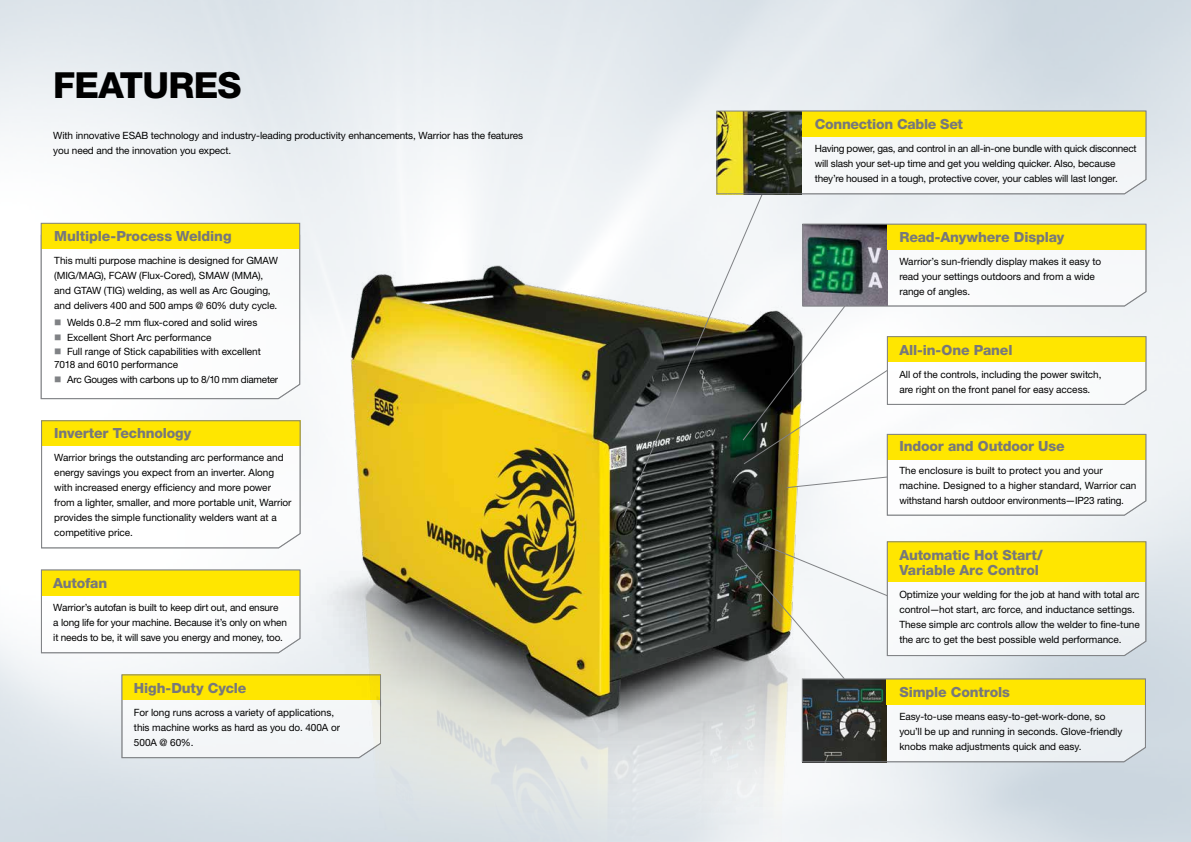
<style>
.page{position:relative;width:1191px;height:842px;background:#fff}
.page>*{position:absolute;margin:0;border:0;box-sizing:border-box;transform-origin:0 0}
.t1{font:800 36px "Helvetica Neue LT Pro";letter-spacing:-.02em;color:#000}
.t2{font:800 14px/15px "Helvetica Neue LT Pro";letter-spacing:-.01em;color:#77787b}
.t3{font:10px/15px "Helvetica Neue LT Pro";letter-spacing:-.005em;color:#000}
.t4{font:10px "Helvetica Neue LT Pro";letter-spacing:-.025em;color:#000}
.s1{color:#808285}
</style>
<div class="page">
<img style="left:0;top:0;width:1191px;height:842px">
<svg style="left:121px;top:674px;width:177px;height:84px"></svg>
<svg style="left:41px;top:569px;width:257px;height:84px"></svg>
<svg style="left:41px;top:420px;width:257px;height:128px"></svg>
<svg style="left:41px;top:223px;width:259px;height:176px"></svg>
<img style="left:298px;top:242px;width:577px;height:600px">
<svg style="left:622px;top:192px;width:141px;height:326px"></svg>
<svg style="left:742px;top:224px;width:404px;height:292px"></svg>
<svg style="left:716px;top:111px;width:430px;height:83px"></svg>
<svg style="left:736px;top:541px;width:410px;height:221px"></svg>
<h1 class="t1" style="left:53px;top:64px;width:190px">FEATURES</h1>
<p class="t3" style="left:53px;top:128px;width:471px">With innovative ESAB technology and industry-leading productivity enhancements, Warrior has the features you need and the innovation you expect.</p>
<h2 class="t2" style="left:54px;top:229px;width:179px">Multiple-Process Welding</h2>
<p class="t3" style="left:54px;top:253px;width:225px">This multi purpose machine is designed for GMAW (MIG/MAG), FCAW (Flux-Cored), SMAW (MMA), and GTAW (TIG) welding, as well as Arc Gouging, and delivers 400 and 500 amps @ 60% duty cycle.</p>
<p class="t3" style="left:54px;top:315px;width:204px"><span class="s1">■</span> Welds 0.8–2 mm flux-cored and solid wires</p>
<p class="t3" style="left:54px;top:329px;width:159px"><span class="s1">■</span> Excellent Short Arc performance</p>
<p class="t3" style="left:54px;top:345px;width:208px;line-height:13px"><span class="s1">■</span> Full range of Stick capabilities with excellent<br>7018 and 6010 performance</p>
<p class="t4" style="left:54px;top:374px;width:225px"><span class="s1">■</span> Arc Gouges with carbons up to 8/10 mm diameter</p>
<h2 class="t2" style="left:54px;top:425px;width:139px">Inverter Technology</h2>
<p class="t3" style="left:54px;top:450px;width:239px">Warrior brings the outstanding arc performance and energy savings you expect from an inverter. Along with increased energy efficiency and more power from a lighter, smaller, and more portable unit, Warrior provides the simple functionality welders want at a competitive price.</p>
<h2 class="t2" style="left:53px;top:575px;width:55px">Autofan</h2>
<p class="t3" style="left:53px;top:600px;width:235px">Warrior’s autofan is built to keep dirt out, and ensure<br>a long life for your machine. Because it’s only on when it needs to be, it will save you energy and money, too.</p>
<h2 class="t2" style="left:134px;top:680px;width:114px">High-Duty Cycle</h2>
<p class="t3" style="left:134px;top:704px;width:208px">For long runs across a variety of applications, this machine works as hard as you do. 400A or<br>500A @ 60%.</p>
<h2 class="t2" style="left:815px;top:117px;width:150px">Connection Cable Set</h2>
<p class="t3" style="left:815px;top:141px;width:323px">Having power, gas, and control in an all-in-one bundle with quick disconnect will slash your set-up time and get you welding quicker. Also, because they’re housed in a tough, protective cover, your cables will last longer.</p>
<h2 class="t2" style="left:899px;top:229px;width:166px">Read-Anywhere Display</h2>
<p class="t3" style="left:899px;top:253px;width:203px">Warrior’s sun-friendly display makes it easy to read your settings outdoors and from a wide range of angles.</p>
<h2 class="t2" style="left:899px;top:342px;width:115px">All-in-One Panel</h2>
<p class="t3" style="left:899px;top:366px;width:204px">All of the controls, including the power switch, are right on the front panel for easy access.</p>
<h2 class="t2" style="left:899px;top:439px;width:167px">Indoor and Outdoor Use</h2>
<p class="t3" style="left:899px;top:463px;width:238px">The enclosure is built to protect you and your machine. Designed to a higher standard, Warrior can withstand harsh outdoor environments—IP23 rating.</p>
<h2 class="t2" style="left:899px;top:547px;width:145px">Automatic Hot Start/<br>Variable Arc Control</h2>
<p class="t3" style="left:899px;top:587px;width:242px">Optimize your welding for the job at hand with total arc control—hot start, arc force, and inductance settings.<br>These simple arc controls allow the welder to fine-tune the arc to get the best possible weld performance.</p>
<h2 class="t2" style="left:899px;top:684px;width:112px">Simple Controls</h2>
<p class="t3" style="left:899px;top:708px;width:224px">Easy-to-use means easy-to-get-work-done, so you’ll be up and running in seconds. Glove-friendly knobs make adjustments quick and easy.</p>
</div>
